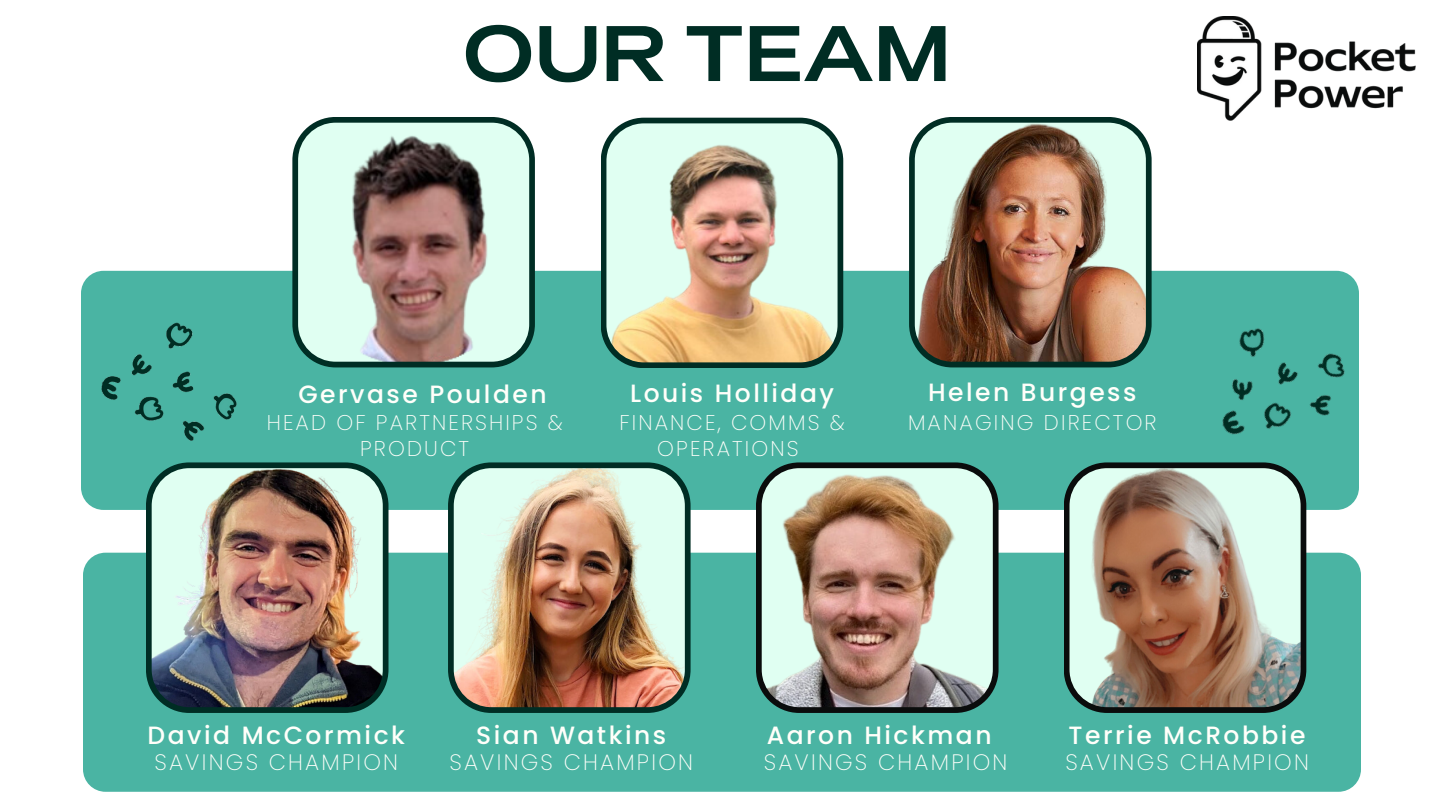
<style>
.page{position:relative;width:1440px;height:810px;background:#fff}
.page>*{position:absolute;margin:0;border:0;box-sizing:border-box;transform-origin:0 0}
.t1{font:73.2px "Mattone 150";color:#002d24}
.t2{font:500 25px "Poppins";letter-spacing:.1em;color:#fffffa}
.t3{font:200 22.3px "Poppins";letter-spacing:.1em;color:#fffffa}
.t4{font:200 21.3px/25.5px "Poppins";letter-spacing:.1em;color:#fffffa;text-align:center}
</style>
<div class="page">
<div style="left:83px;top:553px;width:1278px;height:239px;background:#4ab4a3;border-radius:22px"></div>
<div style="left:81px;top:271px;width:1278px;height:239px;background:#4ab4a3;border-radius:22px"></div>
<img style="left:146px;top:462px;width:243px;height:251px">
<img style="left:448px;top:462px;width:243px;height:251px">
<img style="left:756px;top:462px;width:243px;height:251px">
<img style="left:1064px;top:462px;width:242px;height:251px">
<svg style="left:292px;top:117px;width:243px;height:250px;background:#a8ada4"></svg>
<img style="left:601px;top:118px;width:242px;height:250px">
<img style="left:909px;top:117px;width:243px;height:250px">
<img style="left:1198px;top:17px;width:217px;height:104px">
<img style="left:101px;top:322px;width:160px;height:163px">
<img style="left:1147px;top:258px;width:212px;height:265px">
<p class="t1" style="left:463px;top:24px;width:490px">OUR TEAM</p>
<p class="t2" style="left:298px;top:377px;width:250px">Gervase Poulden</p>
<p class="t2" style="left:630px;top:376px;width:206px">Louis Holliday</p>
<p class="t4" style="left:619px;top:410px;width:227px">FINANCE, COMMS &amp;<br>OPERATIONS</p>
<p class="t4" style="left:267px;top:410px;width:297px">HEAD OF PARTNERSHIPS &amp;<br>PRODUCT</p>
<p class="t2" style="left:928px;top:375px;width:210px">Helen Burgess</p>
<p class="t4" style="left:908px;top:410px;width:250px">MANAGING DIRECTOR</p>
<p class="t2" style="left:148px;top:717px;width:259px">David McCormick</p>
<p class="t2" style="left:476px;top:717px;width:192px">Sian Watkins</p>
<p class="t3" style="left:449px;top:747px;width:245px">SAVINGS CHAMPION</p>
<p class="t3" style="left:154px;top:747px;width:245px">SAVINGS CHAMPION</p>
<p class="t2" style="left:767px;top:717px;width:226px">Aaron Hickman</p>
<p class="t3" style="left:764px;top:747px;width:245px">SAVINGS CHAMPION</p>
<p class="t2" style="left:1069px;top:717px;width:238px">Terrie McRobbie</p>
<p class="t3" style="left:1065px;top:747px;width:245px">SAVINGS CHAMPION</p>
</div>
